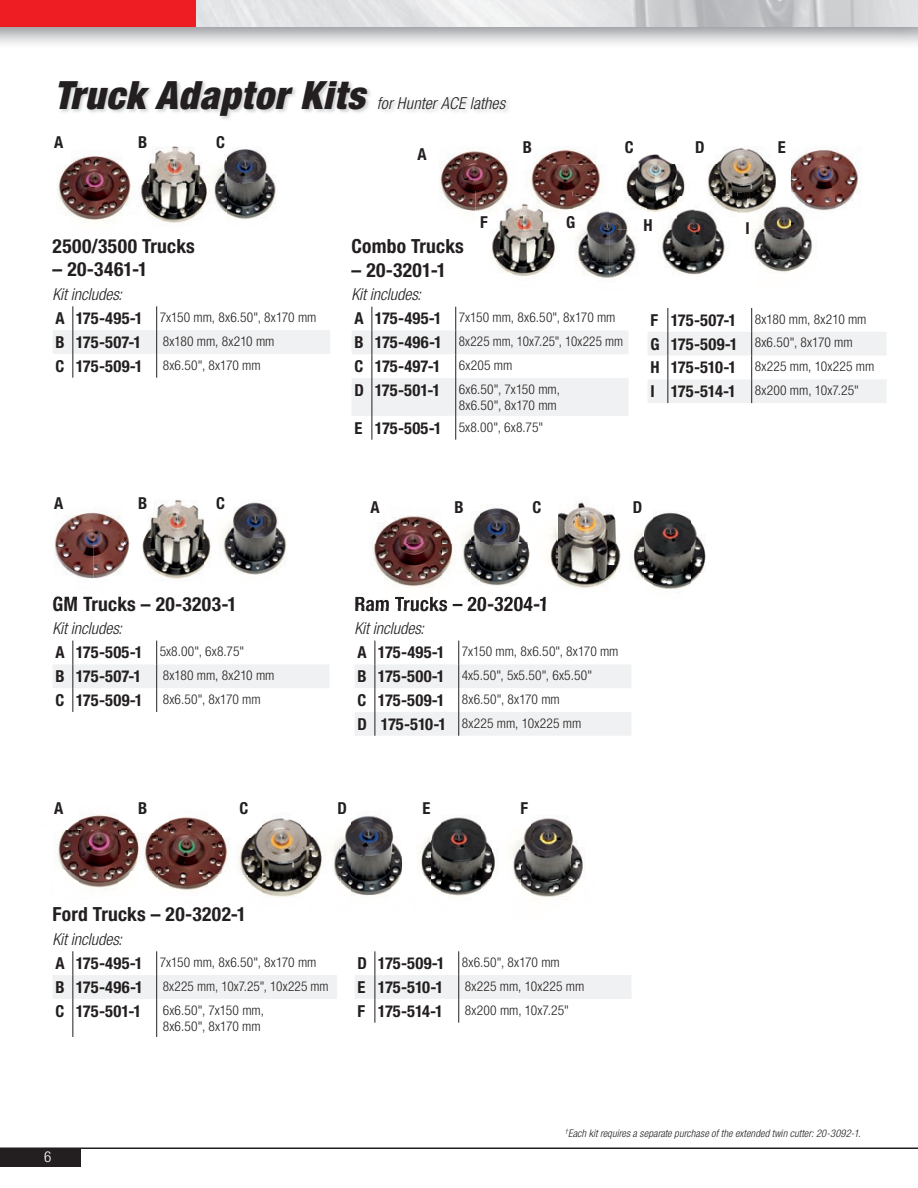
<style>
.page{position:relative;width:918px;height:1188px;background:#fff}
.page>*{position:absolute;margin:0;border:0;box-sizing:border-box;transform-origin:0 0}
.t1{font:italic 900 condensed 39px "Helvetica Neue LT Std";letter-spacing:.025em;color:#231f20}
.t2{font:700 condensed 19.5px "Helvetica Neue LT Std";letter-spacing:.01em;color:#231f20}
.t3{font:700 condensed 16.5px "Helvetica Neue LT Std";letter-spacing:.005em;color:#231f20}
.t4{font:italic 300 condensed 16.5px "Helvetica Neue LT Std";color:#231f20}
.t5{font:300 condensed 15px "Helvetica Neue LT Std";color:#fff}
.t6{font:300 condensed 13.5px/23.9px "Helvetica Neue LT Std";letter-spacing:.01em;color:#231f20}
.t7{font:italic 300 condensed 10.5px "Helvetica Neue LT Std";letter-spacing:.01em;color:#231f20}
.s1{font-weight:700;font-size:16.5px}
.s2{font-weight:300;font-size:13.5px}
</style>
<div class="page">
<svg style="left:196px;top:0;width:721px;height:27px;background:#dadbdd"></svg>
<div style="left:0;top:0;width:196px;height:27px;background:#ee1d23"></div>
<svg style="left:917px;top:0;width:1px;height:27px"></svg>
<div style="left:0;top:1148px;width:81px;height:19px;background:#231f20"></div>
<hr style="left:0;top:1148px;width:918px;height:1px;background:#231f20">
<img style="left:64px;top:815px;width:66px;height:16px">
<img style="left:56px;top:831px;width:74px;height:60px">
<img style="left:130px;top:817px;width:91px;height:18px">
<img style="left:158px;top:835px;width:65px;height:40px">
<img style="left:158px;top:875px;width:61px;height:19px">
<img style="left:130px;top:834px;width:28px;height:45px">
<img style="left:344px;top:816px;width:50px;height:20px">
<img style="left:341px;top:836px;width:61px;height:60px">
<img style="left:521px;top:816px;width:62px;height:64px">
<img style="left:521px;top:880px;width:58px;height:17px">
<img style="left:427px;top:815px;width:60px;height:25px">
<img style="left:431px;top:840px;width:90px;height:40px">
<img style="left:431px;top:880px;width:90px;height:16px">
<img style="left:419px;top:839px;width:12px;height:44px">
<img style="left:250px;top:818px;width:64px;height:20px">
<img style="left:248px;top:838px;width:65px;height:40px">
<img style="left:248px;top:878px;width:65px;height:19px">
<img style="left:223px;top:837px;width:25px;height:44px">
<img style="left:313px;top:838px;width:28px;height:45px">
<img style="left:60px;top:81px;width:449px;height:38px">
<img style="left:57px;top:156px;width:89px;height:67px">
<img style="left:123px;top:146px;width:152px;height:38px">
<img style="left:226px;top:184px;width:50px;height:35px">
<img style="left:146px;top:184px;width:80px;height:39px">
<img style="left:123px;top:186px;width:23px;height:37px">
<img style="left:440px;top:151px;width:69px;height:60px">
<img style="left:535px;top:147px;width:234px;height:17px">
<img style="left:529px;top:164px;width:39px;height:27px">
<img style="left:568px;top:164px;width:35px;height:32px">
<img style="left:791px;top:149px;width:67px;height:32px">
<img style="left:791px;top:181px;width:41px;height:11px">
<img style="left:832px;top:181px;width:26px;height:28px">
<img style="left:626px;top:164px;width:59px;height:32px">
<img style="left:609px;top:147px;width:7px;height:17px">
<img style="left:492px;top:229px;width:64px;height:48px">
<img style="left:476px;top:191px;width:97px;height:38px">
<img style="left:707px;top:164px;width:35px;height:32px">
<img style="left:742px;top:164px;width:34px;height:28px">
<img style="left:694px;top:147px;width:12px;height:17px">
<svg style="left:53px;top:306px;width:277px;height:72px"></svg>
<hr style="left:156px;top:999px;width:1px;height:38px;background:#231f20">
<hr style="left:72px;top:999px;width:1px;height:38px;background:#231f20">
<svg style="left:53px;top:951px;width:284px;height:48px"></svg>
<svg style="left:355px;top:951px;width:276px;height:72px"></svg>
<svg style="left:53px;top:641px;width:276px;height:71px"></svg>
<svg style="left:352px;top:307px;width:276px;height:133px"></svg>
<svg style="left:355px;top:641px;width:276px;height:95px"></svg>
<svg style="left:648px;top:308px;width:239px;height:95px"></svg>
<img style="left:573px;top:196px;width:75px;height:65px">
<img style="left:579px;top:261px;width:141px;height:18px">
<img style="left:561px;top:196px;width:12px;height:33px">
<img style="left:751px;top:229px;width:61px;height:44px">
<img style="left:738px;top:192px;width:97px;height:37px">
<img style="left:658px;top:196px;width:80px;height:65px">
<img style="left:648px;top:196px;width:10px;height:83px">
<img style="left:738px;top:196px;width:7px;height:33px">
<img style="left:54px;top:512px;width:70px;height:34px">
<img style="left:54px;top:546px;width:40px;height:33px">
<img style="left:94px;top:546px;width:30px;height:32px">
<img style="left:54px;top:596px;width:67px;height:3px">
<img style="left:230px;top:502px;width:57px;height:73px">
<img style="left:147px;top:500px;width:83px;height:39px">
<img style="left:147px;top:539px;width:83px;height:40px">
<img style="left:124px;top:529px;width:23px;height:33px">
<img style="left:356px;top:515px;width:115px;height:93px">
<img style="left:558px;top:499px;width:58px;height:28px">
<img style="left:529px;top:527px;width:87px;height:39px">
<img style="left:557px;top:566px;width:59px;height:22px">
<img style="left:442px;top:508px;width:86px;height:35px">
<img style="left:471px;top:543px;width:58px;height:54px">
<img style="left:471px;top:597px;width:58px;height:7px">
<img style="left:442px;top:597px;width:29px;height:7px">
<img style="left:529px;top:566px;width:28px;height:31px">
<img style="left:529px;top:597px;width:17px;height:7px">
<img style="left:644px;top:512px;width:62px;height:61px">
<img style="left:644px;top:573px;width:56px;height:17px">
<img style="left:616px;top:531px;width:28px;height:48px">
<h1 class="t1" style="left:54px;top:71px;width:312px">Truck Adaptor Kits</h1>
<p class="t3" style="left:54px;top:132px;width:11px">A</p>
<p class="t3" style="left:138px;top:132px;width:11px">B</p>
<p class="t3" style="left:216px;top:132px;width:10px">C</p>
<p class="t4" style="left:377px;top:94px;width:130px">for Hunter ACE lathes</p>
<p class="t3" style="left:417px;top:144px;width:11px">A</p>
<p class="t3" style="left:523px;top:137px;width:11px">B</p>
<p class="t3" style="left:625px;top:137px;width:10px">C</p>
<p class="t3" style="left:695px;top:137px;width:11px">D</p>
<p class="t3" style="left:778px;top:137px;width:9px">E</p>
<p class="t3" style="left:480px;top:213px;width:9px">F</p>
<p class="t3" style="left:566px;top:213px;width:11px">G</p>
<p class="t3" style="left:643px;top:215px;width:11px">H</p>
<p class="t3" style="left:745px;top:218px;width:6px">I</p>
<h2 class="t2" style="left:53px;top:234px;width:144px">2500/3500 Trucks</h2>
<h2 class="t2" style="left:53px;top:258px;width:96px">– 20-3461-1</h2>
<p class="t4" style="left:53px;top:284px;width:71px">Kit includes:</p>
<p class="t6" style="left:56px;top:305px;width:262px"><span class="s1">A 175-495-1</span> 7x150 mm, 8x6.50", 8x170 mm</p>
<p class="t3" style="left:56px;top:332px;width:87px">B 175-507-1</p>
<p class="t6" style="left:56px;top:329px;width:220px;text-indent:107px">8x180 mm, 8x210 mm<br><span class="s1">C 175-509-1</span> 8x6.50", 8x170 mm</p>
<h2 class="t2" style="left:352px;top:235px;width:114px">Combo Trucks</h2>
<h2 class="t2" style="left:352px;top:258px;width:96px">– 20-3201-1</h2>
<p class="t4" style="left:352px;top:285px;width:71px">Kit includes:</p>
<p class="t6" style="left:355px;top:306px;width:270px"><span class="s1">A 175-495-1</span> 7x150 mm, 8x6.50", 8x170 mm<br><span class="s1">B 175-496-1</span> 8x225 mm, 10x7.25", 10x225 mm</p>
<p class="t3" style="left:355px;top:356px;width:159px">C 175-497-1 <span class="s2">6x205 mm</span></p>
<p class="t6" style="left:355px;top:381px;width:207px;line-height:16.2px;text-align:right"><span class="s1">D 175-501-1</span> 6x6.50", 7x150 mm,<br>8x6.50", 8x170 mm</p>
<p class="t6" style="left:355px;top:415px;width:190px"><span class="s1">E 175-505-1</span> 5x8.00", 6x8.75"</p>
<p class="t6" style="left:651px;top:307px;width:225px"><span class="s1">F 175-507-1</span> 8x180 mm, 8x210 mm<br><span class="s1">G 175-509-1</span> 8x6.50", 8x170 mm<br><span class="s1">H 175-510-1</span> 8x225 mm, 10x225 mm<br><span class="s1">I 175-514-1</span> 8x200 mm, 10x7.25"</p>
<p class="t3" style="left:54px;top:493px;width:11px">A</p>
<p class="t3" style="left:138px;top:493px;width:11px">B</p>
<p class="t3" style="left:216px;top:493px;width:10px">C</p>
<p class="t3" style="left:370px;top:497px;width:11px">A</p>
<p class="t3" style="left:455px;top:497px;width:11px">B</p>
<p class="t3" style="left:533px;top:497px;width:10px">C</p>
<p class="t3" style="left:633px;top:497px;width:11px">D</p>
<h2 class="t2" style="left:53px;top:592px;width:186px">GM Trucks – 20-3203-1</h2>
<p class="t4" style="left:53px;top:619px;width:71px">Kit includes:</p>
<p class="t6" style="left:56px;top:639px;width:190px"><span class="s1">A 175-505-1</span> 5x8.00", 6x8.75"</p>
<p class="t3" style="left:56px;top:666px;width:87px">B 175-507-1</p>
<p class="t6" style="left:56px;top:663px;width:220px;text-indent:107px">8x180 mm, 8x210 mm<br><span class="s1">C 175-509-1</span> 8x6.50", 8x170 mm</p>
<h2 class="t2" style="left:355px;top:592px;width:196px">Ram Trucks – 20-3204-1</h2>
<p class="t4" style="left:355px;top:619px;width:71px">Kit includes:</p>
<p class="t6" style="left:358px;top:639px;width:262px"><span class="s1">A 175-495-1</span> 7x150 mm, 8x6.50", 8x170 mm <span class="s1">B 175-500-1</span> 4x5.50", 5x5.50", 6x5.50"<br><span class="s1">C 175-509-1</span> 8x6.50", 8x170 mm<br><span class="s1">D 175-510-1</span> 8x225 mm, 10x225 mm</p>
<p class="t3" style="left:54px;top:798px;width:11px">A</p>
<p class="t3" style="left:138px;top:798px;width:11px">B</p>
<p class="t3" style="left:240px;top:798px;width:10px">C</p>
<p class="t3" style="left:338px;top:798px;width:11px">D</p>
<p class="t3" style="left:422px;top:798px;width:9px">E</p>
<p class="t3" style="left:521px;top:798px;width:9px">F</p>
<h2 class="t2" style="left:53px;top:903px;width:195px">Ford Trucks – 20-3202-1</h2>
<p class="t4" style="left:53px;top:929px;width:71px">Kit includes:</p>
<p class="t6" style="left:56px;top:950px;width:275px"><span class="s1">A 175-495-1</span> 7x150 mm, 8x6.50", 8x170 mm<br><span class="s1">B 175-496-1</span> 8x225 mm, 10x7.25", 10x225 mm</p>
<p class="t3" style="left:56px;top:1001px;width:87px">C 175-501-1</p>
<p class="t6" style="left:163px;top:1002px;width:103px;line-height:16.2px">6x6.50", 7x150 mm,<br>8x6.50", 8x170 mm</p>
<p class="t6" style="left:358px;top:950px;width:204px"><span class="s1">D 175-509-1</span> 8x6.50", 8x170 mm</p>
<p class="t3" style="left:358px;top:977px;width:87px">E 175-510-1</p>
<p class="t6" style="left:465px;top:974px;width:121px">8x225 mm, 10x225 mm</p>
<p class="t3" style="left:358px;top:1001px;width:87px">F 175-514-1</p>
<p class="t6" style="left:465px;top:998px;width:106px">8x200 mm, 10x7.25"</p>
<p class="t5" style="left:44px;top:1148px;width:9px">6</p>
<p class="t7" style="left:565px;top:1127px;width:297px"><sup>†</sup>Each kit requires a separate purchase of the extended twin cutter: 20-3092-1.</p>
</div>
